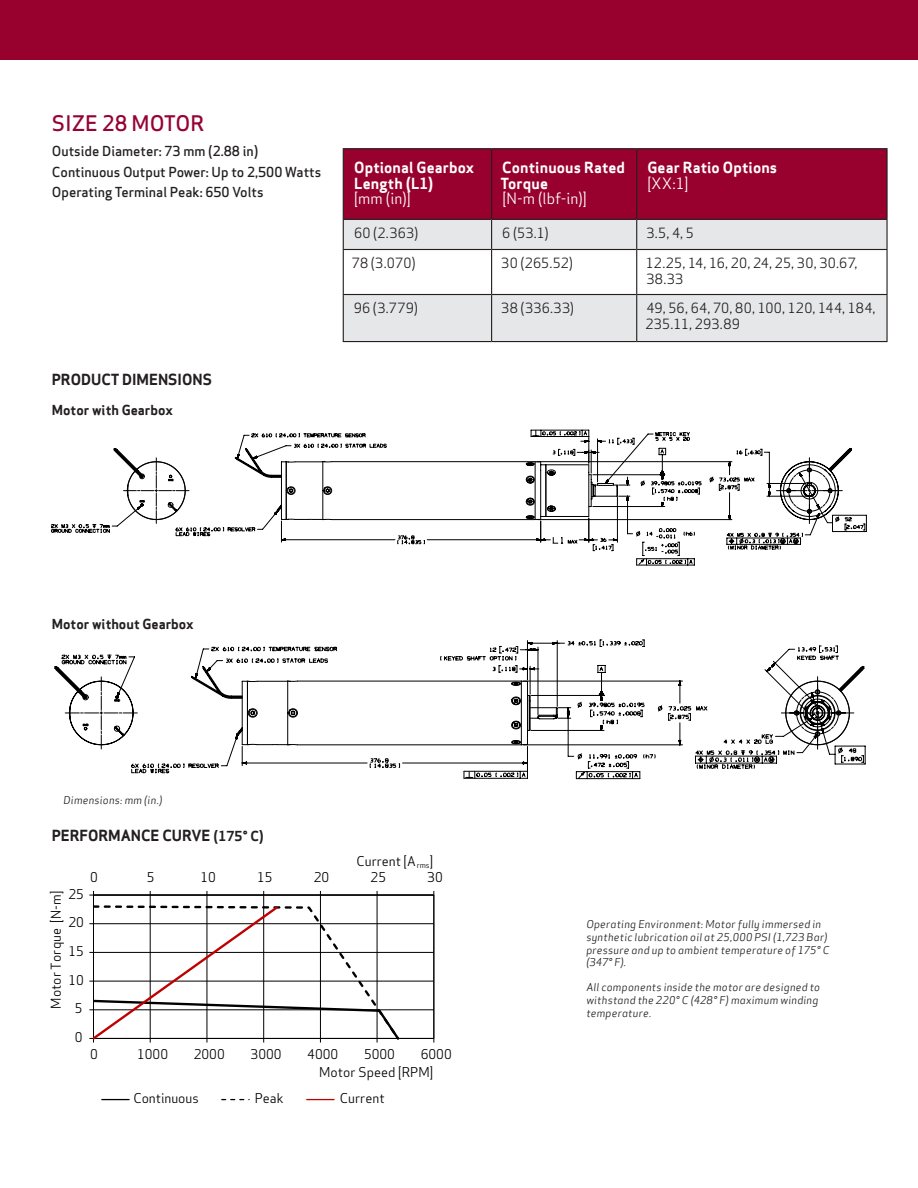
<style>
.page{position:relative;width:918px;height:1188px;background:#fff}
.page>*{position:absolute;margin:0;border:0;box-sizing:border-box;transform-origin:0 0}
.Subheadline_Kapitälchen{font:500 21px "Apex Sans";color:#960235}
.t1{font:15.45px "Apex Sans";color:#000}
.Body_Text{font:700 15px/15.8px "Apex Sans";letter-spacing:.01em;color:#fff}
.Crossheading{font:700 15px "Apex Sans";color:#231f20}
.Body_Text-2{font:13.5px/16.2px "Apex Sans";letter-spacing:.02em;color:#231f20}
.Fließtext_mit_Abstand{font:500 13.5px "Apex Sans";color:#231f20}
.Crossheading-2{font:700 13.5px "Apex Sans";color:#231f20}
.t2{font:13.05px "Apex Sans";letter-spacing:.005em;color:#000}
.t3{font:12.9px "Apex Sans";letter-spacing:.005em;color:#000}
.t4{font:10.5px/12.6px "Apex Sans Book Italic T";letter-spacing:.025em;color:#231f20}
.s1{font-weight:400}
.s2{font-size:13.5px}
</style>
<div class="page">
<div style="left:0;top:0;width:918px;height:60px;background:#98012d"></div>
<svg style="left:54px;top:645px;width:808px;height:135px"></svg>
<hr style="left:94px;top:1009px;width:340px;height:1px;background:#000">
<hr style="left:94px;top:981px;width:340px;height:1px;background:#000">
<hr style="left:94px;top:952px;width:340px;height:1px;background:#000">
<hr style="left:94px;top:923px;width:340px;height:1px;background:#000">
<hr style="left:150px;top:895px;width:1px;height:143px;background:#000">
<hr style="left:207px;top:895px;width:1px;height:143px;background:#000">
<hr style="left:263px;top:895px;width:1px;height:143px;background:#000">
<hr style="left:320px;top:895px;width:1px;height:143px;background:#000">
<hr style="left:377px;top:895px;width:1px;height:143px;background:#000">
<hr style="left:94px;top:895px;width:340px;height:1px;background:#000">
<hr style="left:93px;top:895px;width:1px;height:143px;background:#000">
<svg style="left:89px;top:891px;width:5px;height:5px"></svg>
<hr style="left:94px;top:1038px;width:340px;height:1px;background:#000">
<svg style="left:89px;top:904px;width:312px;height:139px"></svg>
<svg style="left:102px;top:1099px;width:27px;height:1px"></svg>
<svg style="left:222px;top:1099px;width:27px;height:1px"></svg>
<svg style="left:307px;top:1099px;width:27px;height:1px"></svg>
<svg style="left:344px;top:250px;width:542px;height:91px;fill:#e6e7e9"></svg>
<svg style="left:343px;top:149px;width:543px;height:100px;background:#ad4463"></svg>
<hr style="left:886px;top:220px;width:2px;height:29px;background:#231f20">
<hr style="left:343px;top:249px;width:149px;height:1px;background:#231f20">
<hr style="left:343px;top:250px;width:1px;height:44px;background:#231f20">
<hr style="left:492px;top:249px;width:145px;height:1px;background:#231f20">
<hr style="left:491px;top:250px;width:1px;height:44px;background:#231f20">
<hr style="left:637px;top:249px;width:251px;height:1px;background:#231f20">
<hr style="left:636px;top:250px;width:1px;height:44px;background:#231f20">
<hr style="left:886px;top:250px;width:2px;height:44px;background:#231f20">
<hr style="left:343px;top:294px;width:149px;height:1px;background:#231f20">
<hr style="left:343px;top:295px;width:1px;height:46px;background:#231f20">
<hr style="left:492px;top:294px;width:145px;height:1px;background:#231f20">
<hr style="left:491px;top:295px;width:1px;height:46px;background:#231f20">
<hr style="left:637px;top:294px;width:251px;height:1px;background:#231f20">
<hr style="left:636px;top:295px;width:1px;height:46px;background:#231f20">
<hr style="left:886px;top:295px;width:2px;height:46px;background:#231f20">
<hr style="left:343px;top:341px;width:149px;height:1px;background:#231f20">
<hr style="left:492px;top:341px;width:145px;height:1px;background:#231f20">
<hr style="left:637px;top:341px;width:251px;height:1px;background:#231f20">
<hr style="left:343px;top:148px;width:149px;height:1px;background:#231f20">
<hr style="left:343px;top:149px;width:1px;height:70px;background:#231f20">
<hr style="left:492px;top:148px;width:145px;height:1px;background:#231f20">
<hr style="left:491px;top:149px;width:1px;height:70px;background:#231f20">
<hr style="left:637px;top:148px;width:251px;height:1px;background:#231f20">
<hr style="left:636px;top:149px;width:1px;height:70px;background:#231f20">
<hr style="left:886px;top:149px;width:2px;height:70px;background:#231f20">
<hr style="left:343px;top:219px;width:149px;height:1px;background:#231f20">
<hr style="left:492px;top:219px;width:145px;height:1px;background:#231f20">
<hr style="left:637px;top:219px;width:251px;height:1px;background:#231f20">
<svg style="left:51px;top:429px;width:816px;height:137px"></svg>
<p class="Subheadline_Kapitälchen" style="left:52px;top:105px;width:154px">SIZE 28 MOTOR</p>
<p class="Fließtext_mit_Abstand" style="left:52px;top:139px;width:208px">Outside Diameter: 73 mm (2.88 in)</p>
<p class="Fließtext_mit_Abstand" style="left:52px;top:160px;width:271px">Continuous Output Power: Up to 2,500 Watts</p>
<p class="Fließtext_mit_Abstand" style="left:52px;top:180px;width:213px">Operating Terminal Peak: 650 Volts</p>
<p class="Crossheading" style="left:52px;top:370px;width:162px">PRODUCT DIMENSIONS</p>
<p class="Crossheading-2" style="left:52px;top:401px;width:122px">Motor with Gearbox</p>
<p class="Body_Text" style="left:354px;top:159px;width:122px">Optional Gearbox<br>Length (L1)<br><span class="s1">[mm (in)]</span></p>
<p class="Body_Text" style="left:500px;top:159px;width:126px">Continuous Rated<br>Torque<br><span class="s1">[N-m (lbf-in)]</span></p>
<p class="Body_Text" style="left:647px;top:159px;width:131px">Gear Ratio Options <span class="s1">[XX:1]</span></p>
<p class="Body_Text-2" style="left:354px;top:224px;width:66px">60 (2.363)</p>
<p class="Body_Text-2" style="left:502px;top:224px;width:48px">6 (53.1)</p>
<p class="Body_Text-2" style="left:646px;top:224px;width:49px">3.5, 4, 5</p>
<p class="Body_Text-2" style="left:352px;top:254px;width:65px">78 (3.070)</p>
<p class="Body_Text-2" style="left:501px;top:254px;width:73px">30 (265.52)</p>
<p class="Body_Text-2" style="left:646px;top:254px;width:213px">12.25, 14, 16, 20, 24, 25, 30, 30.67,<br>38.33</p>
<p class="Body_Text-2" style="left:354px;top:299px;width:66px">96 (3.779)</p>
<p class="Body_Text-2" style="left:501px;top:299px;width:74px">38 (336.33)</p>
<p class="Body_Text-2" style="left:646px;top:299px;width:232px">49, 56, 64, 70, 80, 100, 120, 144, 184,<br>235.11, 293.89</p>
<p class="Crossheading-2" style="left:52px;top:616px;width:143px">Motor without Gearbox</p>
<p class="t4" style="left:64px;top:794px;width:100px">Dimensions: mm (in.)</p>
<p class="t1" style="left:198px;top:814px;width:115px">MOTOR (175˚C)</p>
<p class="Crossheading" style="left:52px;top:826px;width:213px">PERFORMANCE CURVE <span class="s2">(175° C)</span></p>
<p class="t3" style="left:90px;top:867px;width:9px">0</p>
<p class="t3" style="left:147px;top:867px;width:9px">5</p>
<p class="t3" style="left:200px;top:867px;width:17px">10</p>
<p class="t3" style="left:257px;top:867px;width:17px">15</p>
<p class="t3" style="left:314px;top:867px;width:17px">20</p>
<p class="t3" style="left:371px;top:867px;width:17px">25</p>
<p class="t3" style="left:427px;top:867px;width:17px">30</p>
<p class="t2" style="left:357px;top:851px;width:78px">Current [A<sub>rms</sub>]</p>
<p class="t3" style="left:68px;top:883px;width:17px">25</p>
<p class="t2" style="left:45px;top:1009px;width:119px;rotate:-90deg">Motor Torque [N-m]</p>
<p class="t3" style="left:68px;top:912px;width:17px">20</p>
<p class="t3" style="left:68px;top:941px;width:17px">15</p>
<p class="t3" style="left:68px;top:969px;width:17px">10</p>
<p class="t3" style="left:75px;top:998px;width:9px">5</p>
<p class="t3" style="left:75px;top:1027px;width:9px">0</p>
<p class="t3" style="left:90px;top:1044px;width:9px">0</p>
<p class="t3" style="left:137px;top:1044px;width:33px">1000</p>
<p class="t3" style="left:194px;top:1044px;width:33px">2000</p>
<p class="t3" style="left:251px;top:1044px;width:33px">3000</p>
<p class="t3" style="left:307px;top:1044px;width:33px">4000</p>
<p class="t3" style="left:364px;top:1044px;width:33px">5000</p>
<p class="t3" style="left:421px;top:1044px;width:33px">6000</p>
<p class="t2" style="left:319px;top:1061px;width:115px">Motor Speed [RPM]</p>
<p class="t2" style="left:133px;top:1088px;width:67px">Continuous</p>
<p class="t2" style="left:255px;top:1088px;width:30px">Peak</p>
<p class="t2" style="left:340px;top:1088px;width:47px">Current</p>
<p class="t4" style="left:586px;top:918px;width:245px">Operating Environment: Motor fully immersed in synthetic lubrication oil at 25,000 PSI (1,723 Bar) pressure and up to ambient temperature of 175° C (347° F).</p>
<p class="t4" style="left:586px;top:981px;width:235px">All components inside the motor are designed to withstand the 220° C (428° F) maximum winding temperature.</p>
</div>
